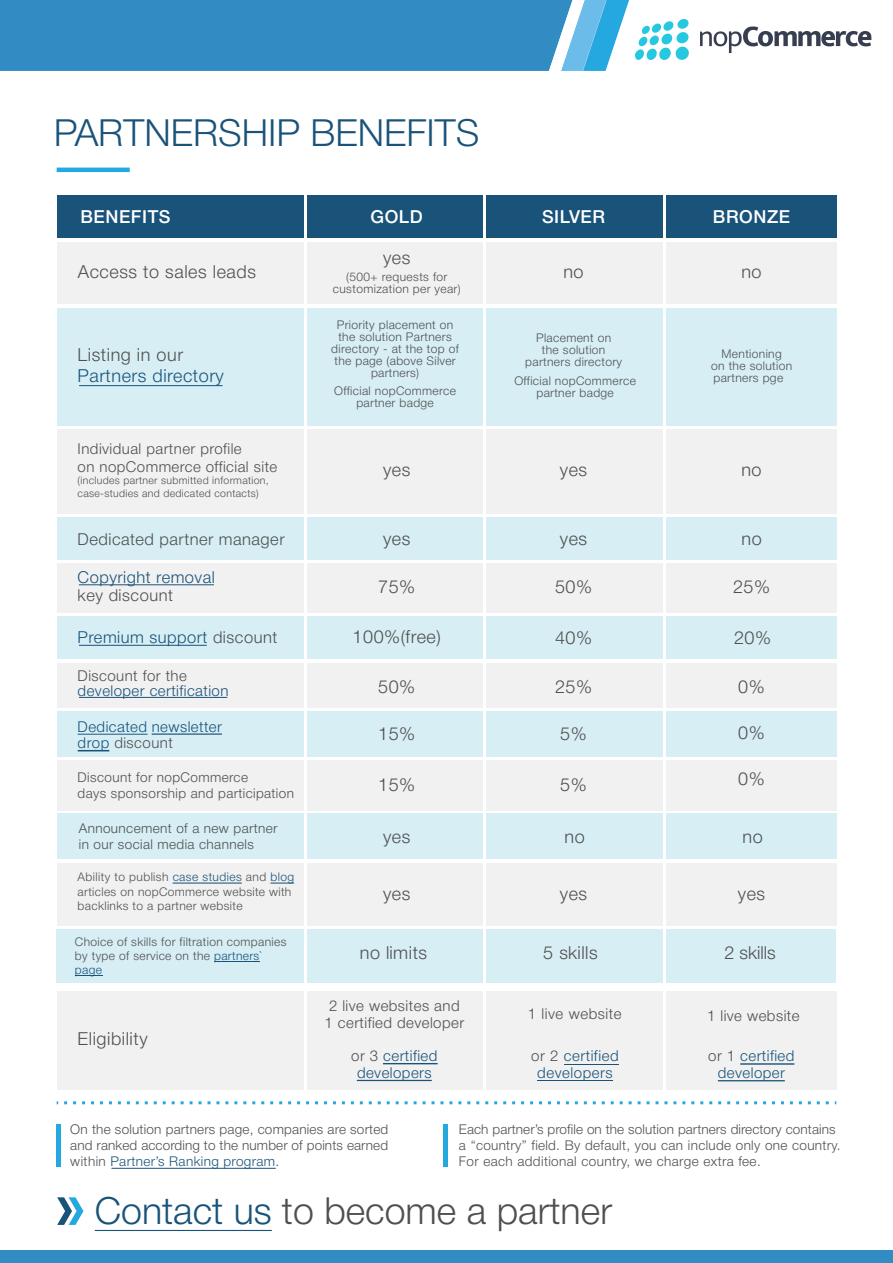
<style>
.page{position:relative;width:893px;height:1263px;background:#fff}
.page>*{position:absolute;margin:0;border:0;box-sizing:border-box;transform-origin:0 0}
.t1{font:300 37.5px "Helvetica Neue Cyr";color:#4f4f50}
.t2{font:300 37.5px "Helvetica Neue Cyr";color:#19537a}
.t3{font:300 18px "Helvetica Neue Cyr";letter-spacing:.03em;color:#4f4f50}
.t4{font:500 18px "Helvetica Neue Cyr";letter-spacing:.03em;color:#fff}
.t5{font:300 18px "Helvetica Neue Cyr";letter-spacing:.03em;color:#19537a}
.t6{font:300 16.5px "Helvetica Neue Cyr";letter-spacing:.03em;color:#19537a}
.t7{font:300 16.5px "Helvetica Neue Cyr";letter-spacing:.03em;color:#4f4f50}
.t8{font:300 15px/18px "Helvetica Neue Cyr";letter-spacing:.03em;color:#4f4f50}
.t9{font:300 15px/16.8px "Helvetica Neue Cyr";letter-spacing:.03em;color:#19537a;text-align:center}
.t10{font:300 13.5px/16.2px "Helvetica Neue Cyr";letter-spacing:.03em;color:#4f4f50}
.t11{font:300 12px/12px "Helvetica Neue Cyr";letter-spacing:.03em;color:#4f4f50;text-align:center}
.t12{font:300 10.5px/12.6px "Helvetica Neue Cyr";letter-spacing:.03em;color:#4f4f50}
.s1{color:#4f4f50}
.s2{color:#19537a}
</style>
<div class="page">
<svg style="left:0;top:0;width:629px;height:71px;background:#3a93c7"></svg>
<svg style="left:64px;top:1101px;width:772px;height:3px"></svg>
<div style="left:0;top:1251px;width:893px;height:12px;background:#318cc3"></div>
<hr style="left:57px;top:168px;width:73px;height:4px;background:#25a8e0">
<div style="left:443px;top:1124px;width:5px;height:42px;background:#25a8e0"></div>
<hr style="left:57px;top:1124px;width:4px;height:42px;background:#25a8e0">
<div style="left:57px;top:195px;width:779px;height:42px;background:#19537a"></div>
<div style="left:57px;top:242px;width:779px;height:62px;background:#f1f1f1"></div>
<div style="left:57px;top:308px;width:779px;height:117px;background:#d6eef4"></div>
<div style="left:57px;top:429px;width:779px;height:85px;background:#f1f1f1"></div>
<div style="left:57px;top:517px;width:779px;height:43px;background:#d6eef4"></div>
<div style="left:57px;top:564px;width:779px;height:49px;background:#f1f1f1"></div>
<div style="left:57px;top:814px;width:779px;height:45px;background:#d6eef4"></div>
<div style="left:57px;top:929px;width:779px;height:53px;background:#d6eef4"></div>
<div style="left:57px;top:760px;width:779px;height:50px;background:#f1f1f1"></div>
<hr style="left:79px;top:385px;width:144px;height:1px;background:#19537a">
<hr style="left:79px;top:584px;width:135px;height:1px;background:#19537a">
<div style="left:57px;top:617px;width:779px;height:42px;background:#d6eef4"></div>
<hr style="left:79px;top:645px;width:128px;height:1px;background:#19537a">
<div style="left:57px;top:663px;width:779px;height:44px;background:#f1f1f1"></div>
<hr style="left:79px;top:697px;width:148px;height:1px;background:#19537a">
<div style="left:57px;top:711px;width:779px;height:45px;background:#d6eef4"></div>
<div style="left:57px;top:863px;width:779px;height:63px;background:#f1f1f1"></div>
<div style="left:57px;top:991px;width:779px;height:99px;background:#f1f1f1"></div>
<hr style="left:304px;top:192px;width:3px;height:901px;background:#fff">
<hr style="left:483px;top:192px;width:3px;height:901px;background:#fff">
<hr style="left:664px;top:192px;width:2px;height:901px;background:#fff">
<svg style="left:57px;top:1197px;width:26px;height:28px"></svg>
<hr style="left:111px;top:1168px;width:165px;height:1px;background:#19537a">
<hr style="left:78px;top:734px;width:70px;height:1px;background:#19537a">
<hr style="left:152px;top:734px;width:70px;height:1px;background:#19537a">
<hr style="left:78px;top:750px;width:31px;height:1px;background:#19537a">
<hr style="left:173px;top:883px;width:69px;height:1px;background:#19537a">
<svg style="left:270px;top:883px;width:24px;height:1px"></svg>
<hr style="left:214px;top:962px;width:45px;height:1px;background:#19537a">
<svg style="left:75px;top:975px;width:27px;height:1px"></svg>
<hr style="left:564px;top:1064px;width:55px;height:1px;background:#19537a">
<hr style="left:537px;top:1080px;width:76px;height:1px;background:#19537a">
<hr style="left:740px;top:1064px;width:54px;height:1px;background:#19537a">
<hr style="left:718px;top:1080px;width:67px;height:1px;background:#19537a">
<hr style="left:95px;top:1230px;width:177px;height:1px;background:#19537a">
<hr style="left:383px;top:1063px;width:55px;height:1px;background:#19537a">
<hr style="left:357px;top:1080px;width:75px;height:1px;background:#19537a">
<img style="left:635px;top:20px;width:237px;height:39px">
<h1 class="t2" style="left:54px;top:112px;width:427px">PARTNERSHIP BENEFITS</h1>
<h2 class="t4" style="left:80px;top:207px;width:92px">BENEFITS</h2>
<h2 class="t3" style="left:78px;top:262px;width:180px">Access to sales leads</h2>
<h2 class="t3" style="left:78px;top:345px;width:107px">Listing in our</h2>
<h2 class="t5" style="left:78px;top:366px;width:148px">Partners directory</h2>
<p class="t8" style="left:78px;top:439px;width:201px">Individual partner profile<br>on nopCommerce official site</p>
<p class="t12" style="left:78px;top:474px;width:193px">(includes partner submitted information, case-studies and dedicated contacts)</p>
<h2 class="t4" style="left:371px;top:207px;width:54px">GOLD</h2>
<h2 class="t4" style="left:542px;top:207px;width:65px">SILVER</h2>
<h2 class="t4" style="left:713px;top:207px;width:79px">BRONZE</h2>
<h2 class="t3" style="left:383px;top:248px;width:29px">yes</h2>
<p class="t11" style="left:333px;top:271px;width:129px;line-height:11.4px">(500+ requests for customization per year)</p>
<h2 class="t3" style="left:563px;top:262px;width:22px">no</h2>
<h2 class="t3" style="left:741px;top:262px;width:22px">no</h2>
<p class="t11" style="left:331px;top:319px;width:129px">Priority placement on the solution Partners directory - at the top of the page (above Silver partners)</p>
<p class="t11" style="left:334px;top:385px;width:123px">Official nopCommerce partner badge</p>
<p class="t11" style="left:525px;top:332px;width:98px">Placement on<br>the solution partners directory</p>
<p class="t11" style="left:514px;top:375px;width:123px">Official nopCommerce partner badge</p>
<p class="t11" style="left:711px;top:348px;width:83px">Mentioning<br>on the solution partners pge</p>
<h2 class="t3" style="left:383px;top:459px;width:29px">yes</h2>
<h2 class="t3" style="left:560px;top:459px;width:29px">yes</h2>
<h2 class="t3" style="left:741px;top:459px;width:22px">no</h2>
<h3 class="t7" style="left:78px;top:530px;width:208px">Dedicated partner manager</h3>
<h2 class="t3" style="left:383px;top:529px;width:29px">yes</h2>
<h2 class="t3" style="left:560px;top:529px;width:29px">yes</h2>
<h2 class="t3" style="left:741px;top:529px;width:22px">no</h2>
<h2 class="t3" style="left:378px;top:576px;width:39px">75%</h2>
<h2 class="t3" style="left:555px;top:576px;width:39px">50%</h2>
<h2 class="t3" style="left:733px;top:576px;width:39px">25%</h2>
<h3 class="t6" style="left:78px;top:568px;width:139px">Copyright removal</h3>
<h3 class="t7" style="left:78px;top:586px;width:97px">key discount</h3>
<h3 class="t6" style="left:78px;top:628px;width:201px">Premium support <span class="s1">discount</span></h3>
<h2 class="t3" style="left:353px;top:627px;width:90px">100%(free)</h2>
<h2 class="t3" style="left:555px;top:627px;width:39px">40%</h2>
<h2 class="t3" style="left:734px;top:627px;width:39px">20%</h2>
<h2 class="t3" style="left:378px;top:676px;width:39px">50%</h2>
<h2 class="t3" style="left:555px;top:676px;width:39px">25%</h2>
<h2 class="t3" style="left:738px;top:676px;width:28px">0%</h2>
<p class="t8" style="left:78px;top:667px;width:111px">Discount for the</p>
<p class="t9" style="left:78px;top:683px;width:152px">developer certification</p>
<p class="t9" style="left:78px;top:718px;width:146px;text-align:left">Dedicated newsletter drop <span class="s1">discount</span></p>
<h2 class="t3" style="left:378px;top:724px;width:39px">15%</h2>
<h2 class="t3" style="left:560px;top:724px;width:28px">5%</h2>
<h2 class="t3" style="left:738px;top:723px;width:28px">0%</h2>
<p class="t10" style="left:78px;top:769px;width:218px">Discount for nopCommerce<br>days sponsorship and participation</p>
<h2 class="t3" style="left:378px;top:775px;width:39px">15%</h2>
<h2 class="t3" style="left:560px;top:775px;width:28px">5%</h2>
<h2 class="t3" style="left:738px;top:769px;width:28px">0%</h2>
<p class="t10" style="left:79px;top:820px;width:200px">Announcement of a new partner in our social media channels</p>
<h2 class="t3" style="left:383px;top:826px;width:29px">yes</h2>
<h2 class="t3" style="left:564px;top:826px;width:22px">no</h2>
<h2 class="t3" style="left:742px;top:826px;width:22px">no</h2>
<p class="t11" style="left:78px;top:869px;width:218px;line-height:14.7px;text-align:left">Ability to publish <span class="s2">case studies</span> and <span class="s2">blog </span>articles on nopCommerce website with backlinks to a partner website</p>
<h2 class="t3" style="left:383px;top:884px;width:29px">yes</h2>
<h2 class="t3" style="left:560px;top:884px;width:29px">yes</h2>
<h2 class="t3" style="left:738px;top:884px;width:29px">yes</h2>
<p class="t11" style="left:75px;top:935px;width:213px;line-height:13.8px;text-align:left">Choice of skills for filtration companies by type of service on the <span class="s2">partners` page</span></p>
<h2 class="t3" style="left:360px;top:942px;width:69px">no limits</h2>
<h2 class="t3" style="left:543px;top:942px;width:56px">5 skills</h2>
<h2 class="t3" style="left:725px;top:942px;width:53px">2 skills</h2>
<h2 class="t3" style="left:78px;top:1029px;width:72px">Eligibility</h2>
<p class="t8" style="left:324px;top:998px;width:141px;line-height:16.8px">2 live websites and<br>1 certified developer</p>
<p class="t9" style="left:351px;top:1048px;width:88px"><span class="s1">or 3</span> certified developers</p>
<p class="t8" style="left:528px;top:1005px;width:95px">1 live website</p>
<p class="t9" style="left:531px;top:1048px;width:89px"><span class="s1">or 2</span> certified developers</p>
<p class="t8" style="left:707px;top:1007px;width:94px">1 live website</p>
<p class="t9" style="left:708px;top:1048px;width:88px"><span class="s1">or 1</span> certified developer</p>
<p class="t10" style="left:70px;top:1121px;width:320px;text-align:justify">On the solution partners page, companies are sorted and ranked according to the number of points earned within <span class="s2">Partner’s Ranking program.</span></p>
<p class="t10" style="left:459px;top:1121px;width:383px">Each partner’s profile on the solution partners directory contains a “country” field. By default, you can include only one country.<br>For each additional country, we charge extra fee.</p>
<h1 class="t1" style="left:95px;top:1190px;width:519px"><span class="s2">Contact us</span> to become a partner</h1>
</div>
